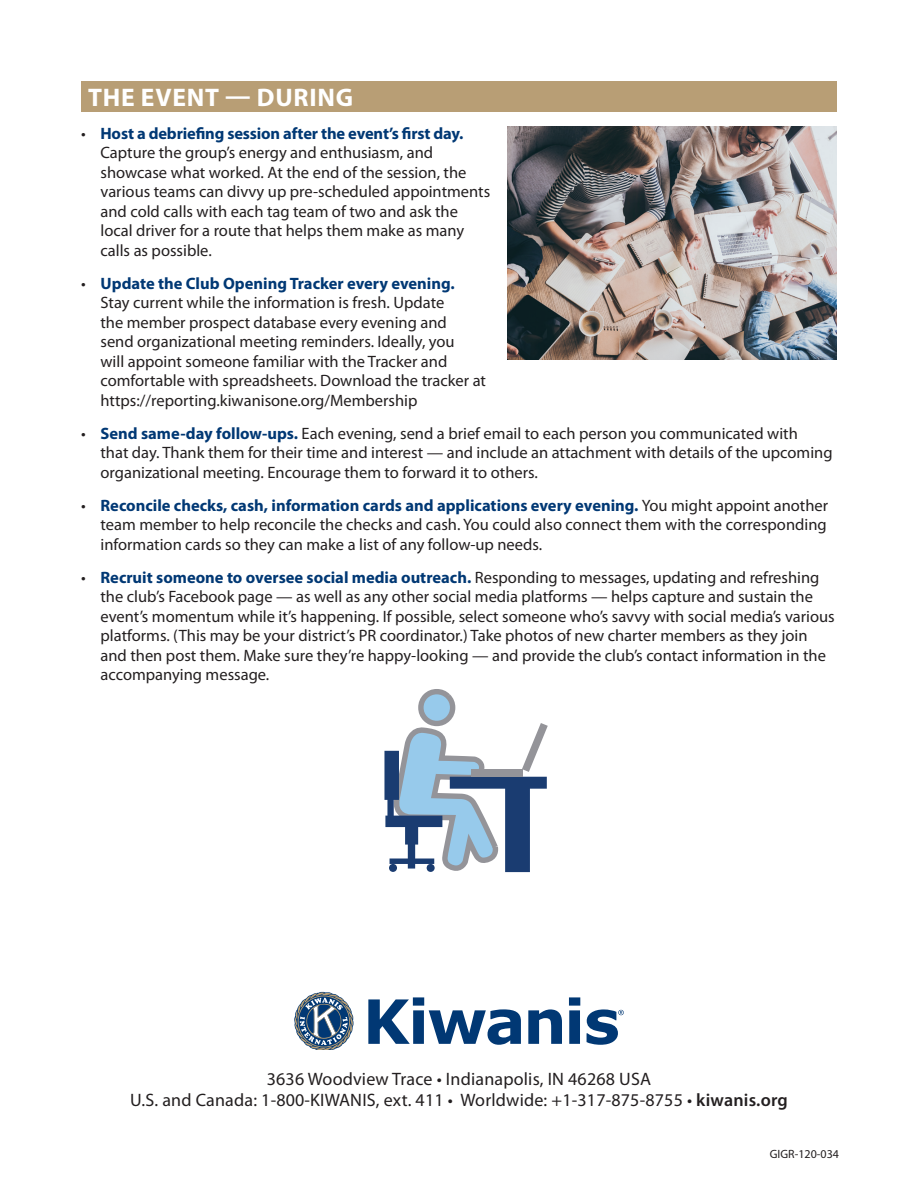
<style>
.page{position:relative;width:918px;height:1188px;background:#fff}
.page>*{position:absolute;margin:0;border:0;box-sizing:border-box;transform-origin:0 0}
.t1{font:700 25.5px "Myriad Pro";letter-spacing:.03em;color:#fff}
.t2{font:18px/21px "Myriad Pro";letter-spacing:.01em;color:#231f20;text-align:center}
.Large_heads{font:16.5px/19.5px "Myriad Pro";color:#231f20}
.t3{font:12px "Myriad Pro";color:#231f20}
.s1{font-weight:700;color:#013874}
.s2{font-weight:600}
</style>
<div class="page">
<div style="left:81px;top:81px;width:756px;height:30px;background:#b89e75"></div>
<svg style="left:368px;top:997px;width:153px;height:48px"></svg>
<svg style="left:528px;top:1009px;width:34px;height:35px"></svg>
<svg style="left:569px;top:997px;width:11px;height:47px"></svg>
<svg style="left:587px;top:1009px;width:37px;height:36px"></svg>
<svg style="left:294px;top:992px;width:60px;height:58px"></svg>
<svg style="left:384px;top:689px;width:164px;height:184px"></svg>
<img style="left:507px;top:127px;width:330px;height:233px">
<p class="t1" style="left:88px;top:80px;width:267px">THE EVENT — DURING</p>
<p class="Large_heads" style="left:101px;top:123px;width:391px;text-indent:-20px">• <span class="s1">Host a debriefing session after the event’s first day.<br></span>Capture the group’s energy and enthusiasm, and showcase what worked. At the end of the session, the various teams can divvy up pre-scheduled appointments and cold calls with each tag team of two and ask the local driver for a route that helps them make as many calls as possible.</p>
<p class="Large_heads" style="left:101px;top:273px;width:387px;text-indent:-20px">• <span class="s1">Update the Club Opening Tracker every evening.<br></span>Stay current while the information is fresh. Update<br>the member prospect database every evening and<br>send organizational meeting reminders. Ideally, you<br>will appoint someone familiar with the Tracker and comfortable with spreadsheets. Download the tracker at https://reporting.kiwanisone.org/Membership</p>
<p class="Large_heads" style="left:101px;top:423px;width:734px;text-indent:-20px">• <span class="s1">Send same-day follow-ups.</span> Each evening, send a brief email to each person you communicated with<br>that day. Thank them for their time and interest — and include an attachment with details of the upcoming organizational meeting. Encourage them to forward it to others.</p>
<p class="Large_heads" style="left:101px;top:495px;width:729px;text-align:justify;text-indent:-20px">• <span class="s1">Reconcile checks, cash, information cards and applications every evening.</span> You might appoint another team member to help reconcile the checks and cash. You could also connect them with the corresponding information cards so they can make a list of any follow-up needs.</p>
<p class="Large_heads" style="left:101px;top:567px;width:736px;text-indent:-20px">• <span class="s1">Recruit someone to oversee social media outreach.</span> Responding to messages, updating and refreshing the club’s Facebook page — as well as any other social media platforms — helps capture and sustain the event’s momentum while it’s happening. If possible, select someone who’s savvy with social media’s various platforms. (This may be your district’s PR coordinator.) Take photos of new charter members as they join and then post them. Make sure they’re happy-looking — and provide the club’s contact information in the accompanying message.</p>
<p class="t2" style="left:130px;top:1068px;width:659px">3636 Woodview Trace • Indianapolis, IN 46268 USA<br>U.S. and Canada: 1-800-KIWANIS, ext. 411 • Worldwide: +1-317-875-8755 • <span class="s2">kiwanis.org</span></p>
<p class="t3" style="left:770px;top:1146px;width:71px">GIGR-120-034</p>
</div>
